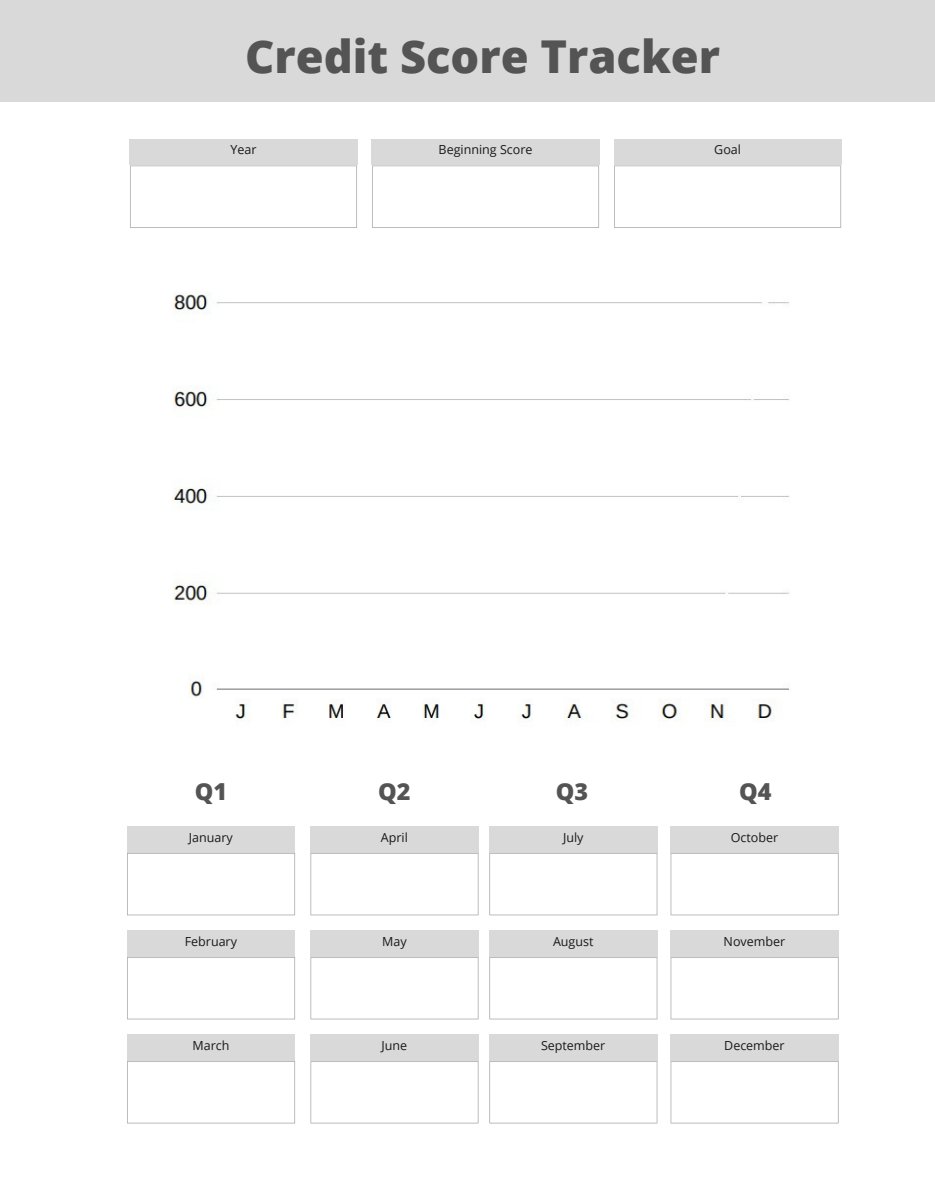
<style>
.page{position:relative;width:935px;height:1192px;background:#fff}
.page>*{position:absolute;margin:0;border:0;box-sizing:border-box;transform-origin:0 0}
.t1{font:800 45.3px "Open Sans";color:#545454}
.t2{font:800 23.4px "Open Sans";color:#545454}
.t3{font:12.45px "Open Sans";color:#191919}
</style>
<div class="page">
<div style="left:130px;top:139px;width:227px;height:26px;background:#d9d9d9"></div>
<svg style="left:130px;top:165px;width:227px;height:63px"></svg>
<div style="left:372px;top:139px;width:227px;height:26px;background:#d9d9d9"></div>
<svg style="left:372px;top:165px;width:227px;height:63px"></svg>
<div style="left:0;top:0;width:935px;height:101px;background:#d9d9d9"></div>
<div style="left:614px;top:139px;width:227px;height:26px;background:#d9d9d9"></div>
<svg style="left:614px;top:165px;width:227px;height:63px"></svg>
<img style="left:173px;top:292px;width:617px;height:431px">
<div style="left:127px;top:826px;width:168px;height:26px;background:#d9d9d9"></div>
<svg style="left:127px;top:853px;width:168px;height:62px"></svg>
<div style="left:127px;top:930px;width:168px;height:26px;background:#d9d9d9"></div>
<svg style="left:127px;top:957px;width:168px;height:62px"></svg>
<div style="left:127px;top:1034px;width:168px;height:26px;background:#d9d9d9"></div>
<svg style="left:127px;top:1061px;width:168px;height:62px"></svg>
<div style="left:310px;top:826px;width:168px;height:26px;background:#d9d9d9"></div>
<svg style="left:310px;top:853px;width:168px;height:62px"></svg>
<div style="left:310px;top:930px;width:168px;height:26px;background:#d9d9d9"></div>
<svg style="left:310px;top:957px;width:168px;height:62px"></svg>
<div style="left:310px;top:1034px;width:168px;height:26px;background:#d9d9d9"></div>
<svg style="left:310px;top:1061px;width:168px;height:62px"></svg>
<div style="left:489px;top:826px;width:168px;height:26px;background:#d9d9d9"></div>
<svg style="left:489px;top:853px;width:168px;height:62px"></svg>
<div style="left:489px;top:930px;width:168px;height:26px;background:#d9d9d9"></div>
<svg style="left:489px;top:957px;width:168px;height:62px"></svg>
<div style="left:489px;top:1034px;width:168px;height:26px;background:#d9d9d9"></div>
<svg style="left:489px;top:1061px;width:168px;height:62px"></svg>
<div style="left:671px;top:826px;width:167px;height:26px;background:#d9d9d9"></div>
<svg style="left:671px;top:853px;width:168px;height:62px"></svg>
<div style="left:671px;top:930px;width:167px;height:26px;background:#d9d9d9"></div>
<svg style="left:671px;top:957px;width:168px;height:62px"></svg>
<div style="left:671px;top:1034px;width:167px;height:26px;background:#d9d9d9"></div>
<svg style="left:671px;top:1061px;width:168px;height:62px"></svg>
<p class="t1" style="left:245px;top:25px;width:476px">Credit Score Tracker</p>
<p class="t3" style="left:231px;top:141px;width:28px">Year</p>
<p class="t3" style="left:439px;top:141px;width:95px">Beginning Score</p>
<p class="t3" style="left:714px;top:141px;width:28px">Goal</p>
<p class="t2" style="left:195px;top:775px;width:34px">Q1</p>
<p class="t2" style="left:378px;top:775px;width:34px">Q2</p>
<p class="t2" style="left:556px;top:775px;width:34px">Q3</p>
<p class="t2" style="left:739px;top:775px;width:34px">Q4</p>
<p class="t3" style="left:189px;top:828px;width:45px">January</p>
<p class="t3" style="left:381px;top:828px;width:28px">April</p>
<p class="t3" style="left:563px;top:828px;width:22px">July</p>
<p class="t3" style="left:731px;top:828px;width:49px">October</p>
<p class="t3" style="left:185px;top:932px;width:54px">February</p>
<p class="t3" style="left:382px;top:932px;width:26px">May</p>
<p class="t3" style="left:553px;top:932px;width:42px">August</p>
<p class="t3" style="left:724px;top:932px;width:63px">November</p>
<p class="t3" style="left:192px;top:1036px;width:38px">March</p>
<p class="t3" style="left:381px;top:1036px;width:27px">June</p>
<p class="t3" style="left:541px;top:1036px;width:66px">September</p>
<p class="t3" style="left:724px;top:1036px;width:62px">December</p>
</div>
